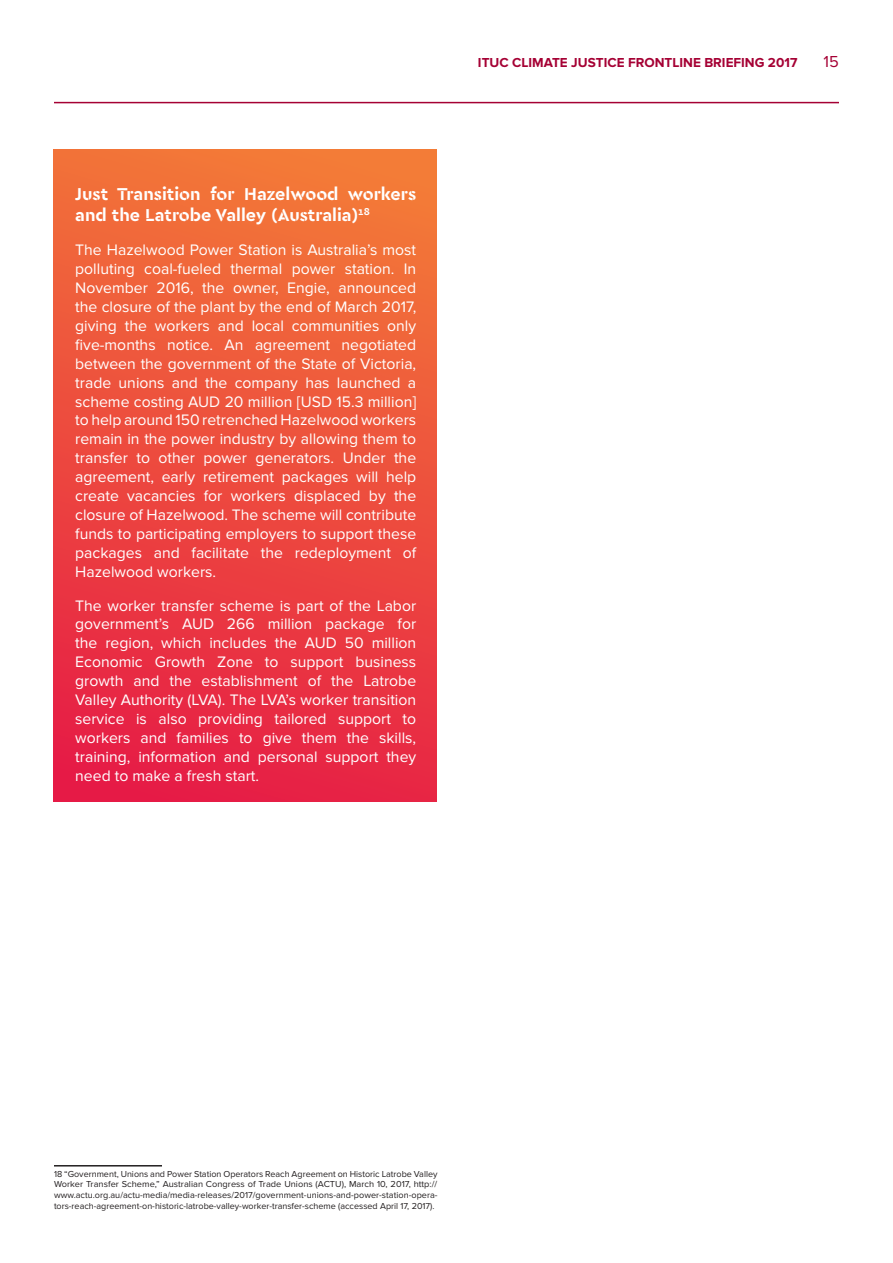
<style>
.page{position:relative;width:893px;height:1263px;background:#fff}
.page>*{position:absolute;margin:0;border:0;box-sizing:border-box;transform-origin:0 0}
.t1{font:700 18px/21.6px "Cera Stencil PRO";color:#fff}
.t2{font:16.5px "Proxima Nova";color:#a50134}
.t3{font:15.75px/18.9px "Proxima Nova";color:#fff;text-align:justify}
.t4{font:700 13.5px "Proxima Nova";color:#a50134}
.t5{font:9px/10.8px "Proxima Nova";color:#231f20;text-align:justify}
</style>
<div class="page">
<hr style="left:54px;top:102px;width:785px;height:1px;background:#a50134">
<div style="left:54px;top:149px;width:383px;height:652px;background:linear-gradient(to bottom,#f37a37,#e71e45)"></div>
<hr style="left:54px;top:1165px;width:108px;height:1px;background:#231f20">
<p class="t1" style="left:75px;top:182px;width:342px">Just Transition for Hazelwood workers and the Latrobe Valley (Australia)<sup>18</sup></p>
<p class="t3" style="left:75px;top:241px;width:342px">The Hazelwood Power Station is Australia’s most polluting coal-fueled thermal power station. In November 2016, the owner, Engie, announced the closure of the plant by the end of March 2017, giving the workers and local communities only five-months notice. An agreement negotiated between the government of the State of Victoria, trade unions and the company has launched a scheme costing AUD 20 million [USD 15.3 million] to help around 150 retrenched Hazelwood workers remain in the power industry by allowing them to transfer to other power generators. Under the agreement, early retirement packages will help create vacancies for workers displaced by the closure of Hazelwood. The scheme will contribute funds to participating employers to support these packages and facilitate the redeployment of Hazelwood workers.</p>
<p class="t3" style="left:75px;top:596px;width:342px">The worker transfer scheme is part of the Labor government’s AUD 266 million package for the region, which includes the AUD 50 million Economic Growth Zone to support business growth and the establishment of the Latrobe Valley Authority (LVA). The LVA’s worker transition service is also providing tailored support to workers and families to give them the skills, training, information and personal support they need to make a fresh start.</p>
<p class="t4" style="left:478px;top:55px;width:321px">ITUC CLIMATE JUSTICE FRONTLINE BRIEFING 2017</p>
<p class="t2" style="left:824px;top:52px;width:17px">15</p>
<p class="t5" style="left:54px;top:1168px;width:385px">18 “Government, Unions and Power Station Operators Reach Agreement on Historic Latrobe Valley Worker Transfer Scheme,” Australian Congress of Trade Unions (ACTU), March 10, 2017, http:// www.actu.org.au/actu-media/media-releases/2017/government-unions-and-power-station-opera&shy;tors-reach-agreement-on-historic-latrobe-valley-worker-transfer-scheme (accessed April 17, 2017).</p>
</div>
